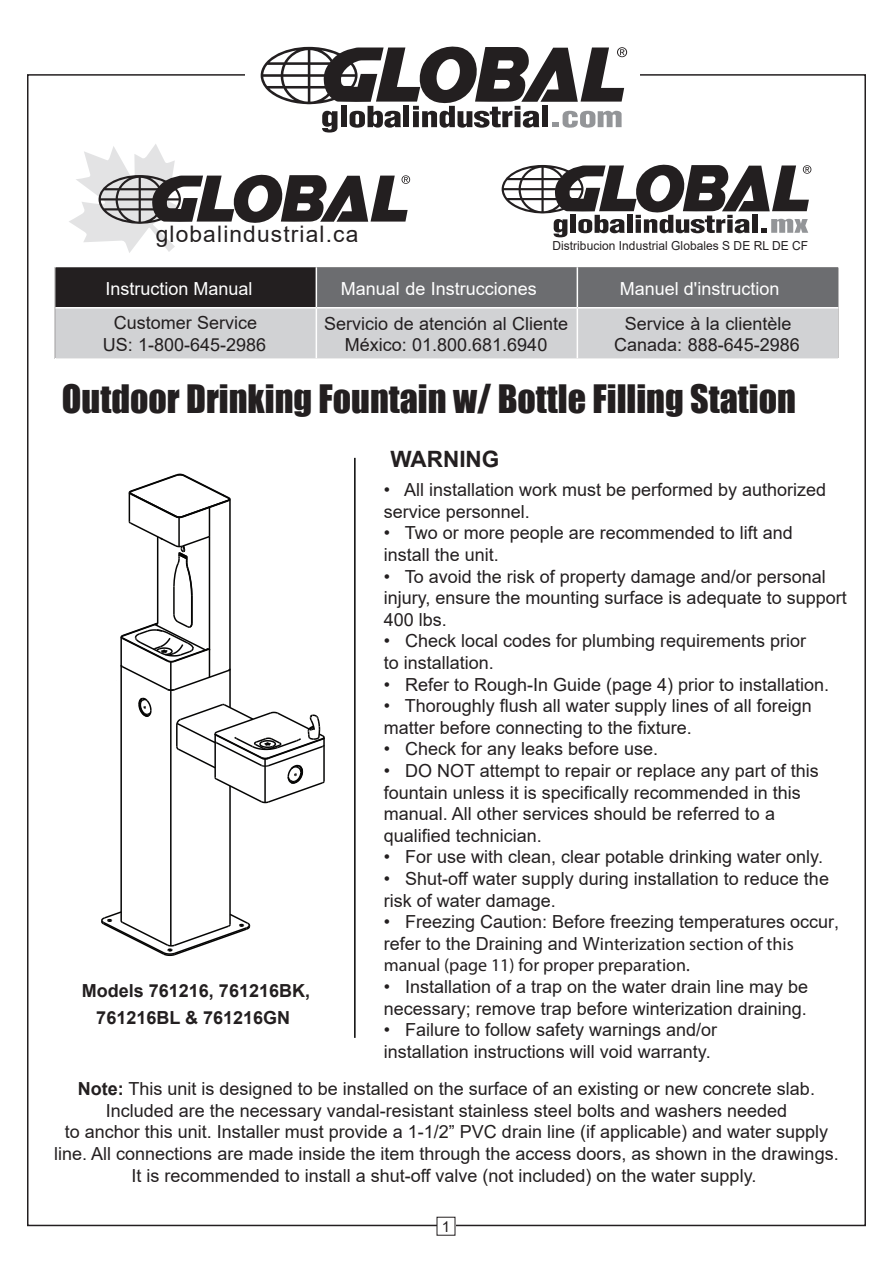
<style>
.page{position:relative;width:893px;height:1263px;background:#fff}
.page>*{position:absolute;margin:0;border:0;box-sizing:border-box;transform-origin:0 0}
.t1{font:36px "Impact";color:#231f20}
.t2{font:22.8px "Arial";letter-spacing:.05em;color:#231f20}
.t3{font:700 22.5px "Arial";color:#231f20}
.t4{font:18px/21.6px "Arial";color:#231f20}
.t5{font:18px/21.6px "Myriad Pro";color:#231f20}
.t6{font:18px "Arial";color:#fff}
.t7{font:700 18px/27.2px "Arial";color:#231f20;text-align:center}
.t8{font:15px "Arial";color:#231f20}
.t9{font:12.45px "Arial";letter-spacing:.005em;color:#231f20;scale:.96 1}
.s1{font-family:"Arial"}
.s2{font-weight:700}
</style>
<div class="page">
<svg style="left:261px;top:46px;width:366px;height:87px"></svg>
<svg style="left:69px;top:144px;width:341px;height:109px"></svg>
<svg style="left:502px;top:164px;width:309px;height:73px"></svg>
<svg style="left:56px;top:268px;width:781px;height:89px;background:#999a9c"></svg>
<hr style="left:316px;top:267px;width:1px;height:40px;background:#fff">
<hr style="left:577px;top:267px;width:1px;height:40px;background:#fff">
<hr style="left:55px;top:307px;width:261px;height:1px;background:#fff">
<hr style="left:316px;top:307px;width:261px;height:1px;background:#fff">
<hr style="left:316px;top:308px;width:1px;height:50px;background:#fff">
<hr style="left:577px;top:307px;width:261px;height:1px;background:#fff">
<hr style="left:577px;top:308px;width:1px;height:50px;background:#fff">
<div style="left:54px;top:266px;width:785px;height:93px;border:1px solid #fff"></div>
<hr style="left:120px;top:637px;width:2px;height:284px;background:#050504">
<hr style="left:229px;top:786px;width:2px;height:139px;background:#050504">
<svg style="left:101px;top:910px;width:150px;height:46px"></svg>
<svg style="left:120px;top:473px;width:205px;height:331px"></svg>
<hr style="left:264px;top:759px;width:2px;height:44px;background:#050504">
<hr style="left:170px;top:662px;width:2px;height:284px;background:#050504">
<hr style="left:178px;top:517px;width:2px;height:30px;background:#050504">
<hr style="left:354px;top:458px;width:2px;height:580px;background:#050504">
<p class="t2" style="left:156px;top:219px;width:204px">globalindustrial.ca</p>
<p class="t9" style="left:552px;top:237px;width:268px">Distribucion Industrial Globales S DE RL DE CF</p>
<p class="t6" style="left:106px;top:276px;width:149px">Instruction Manual</p>
<p class="t6" style="left:341px;top:276px;width:198px">Manual de Instrucciones</p>
<p class="t6" style="left:620px;top:276px;width:161px">Manuel d'instruction</p>
<p class="t4" style="left:103px;top:311px;width:165px;line-height:22.5px;text-align:center">Customer Service<br>US: 1-800-645-2986</p>
<p class="t4" style="left:324px;top:313px;width:246px;line-height:21px;text-align:center">Servicio de atención al Cliente<br>México: 01.800.681.6940</p>
<p class="t4" style="left:614px;top:313px;width:187px;line-height:21px;text-align:center">Service à la clientèle<br>Canada: 888-645-2986</p>
<h1 class="t1" style="left:62px;top:371px;width:736px">Outdoor Drinking Fountain w/ Bottle Filling Station</h1>
<p class="t7" style="left:82px;top:977px;width:230px">Models 761216, 761216BK,<br>761216BL &amp; 761216GN</p>
<p class="t3" style="left:391px;top:443px;width:110px">WARNING</p>
<p class="t4" style="left:384px;top:479px;width:444px">• All installation work must be performed by authorized service personnel.</p>
<p class="t4" style="left:384px;top:522px;width:411px">• Two or more people are recommended to lift and install the unit.</p>
<p class="t4" style="left:384px;top:565px;width:464px">• To avoid the risk of property damage and/or personal injury, ensure the mounting surface is adequate to support<br>400 lbs.</p>
<p class="t4" style="left:384px;top:630px;width:424px">• Check local codes for plumbing requirements prior to installation.</p>
<p class="t4" style="left:384px;top:673px;width:447px">• Refer to Rough-In Guide (page 4) prior to installation.</p>
<p class="t4" style="left:384px;top:695px;width:430px">• Thoroughly flush all water supply lines of all foreign matter before connecting to the fixture.</p>
<p class="t4" style="left:384px;top:738px;width:276px">• Check for any leaks before use.</p>
<p class="t4" style="left:384px;top:760px;width:437px">• DO NOT attempt to repair or replace any part of this fountain unless it is specifically recommended in this manual. All other services should be referred to a qualified technician.</p>
<p class="t4" style="left:384px;top:846px;width:441px">• For use with clean, clear potable drinking water only.</p>
<p class="t4" style="left:384px;top:868px;width:447px">• Shut-off water supply during installation to reduce the risk of water damage.</p>
<p class="t4" style="left:384px;top:911px;width:457px">• Freezing Caution: Before freezing temperatures occur,</p>
<p class="t5" style="left:384px;top:933px;width:411px"><span class="s1">refer to the Draining and W</span>interization section of this manual (page 11) for proper preparation.</p>
<p class="t4" style="left:384px;top:976px;width:426px">• Installation of a trap on the water drain line may be necessary; remove trap before winterization draining.</p>
<p class="t4" style="left:384px;top:1019px;width:335px">• Failure to follow safety warnings and/or installation instructions will void warranty.</p>
<p class="t4" style="left:54px;top:1078px;width:786px;text-align:center"><span class="s2">Note:</span> This unit is designed to be installed on the surface of an existing or new concrete slab.<br>Included are the necessary vandal-resistant stainless steel bolts and washers needed<br>to anchor this unit. Installer must provide a 1-1/2” PVC drain line (if applicable) and water supply line. All connections are made inside the item through the access doors, as shown in the drawings.<br>It is recommended to install a shut-off valve (not included) on the water supply.</p>
<p class="t8" style="left:442px;top:1216px;width:10px">1</p>
</div>
